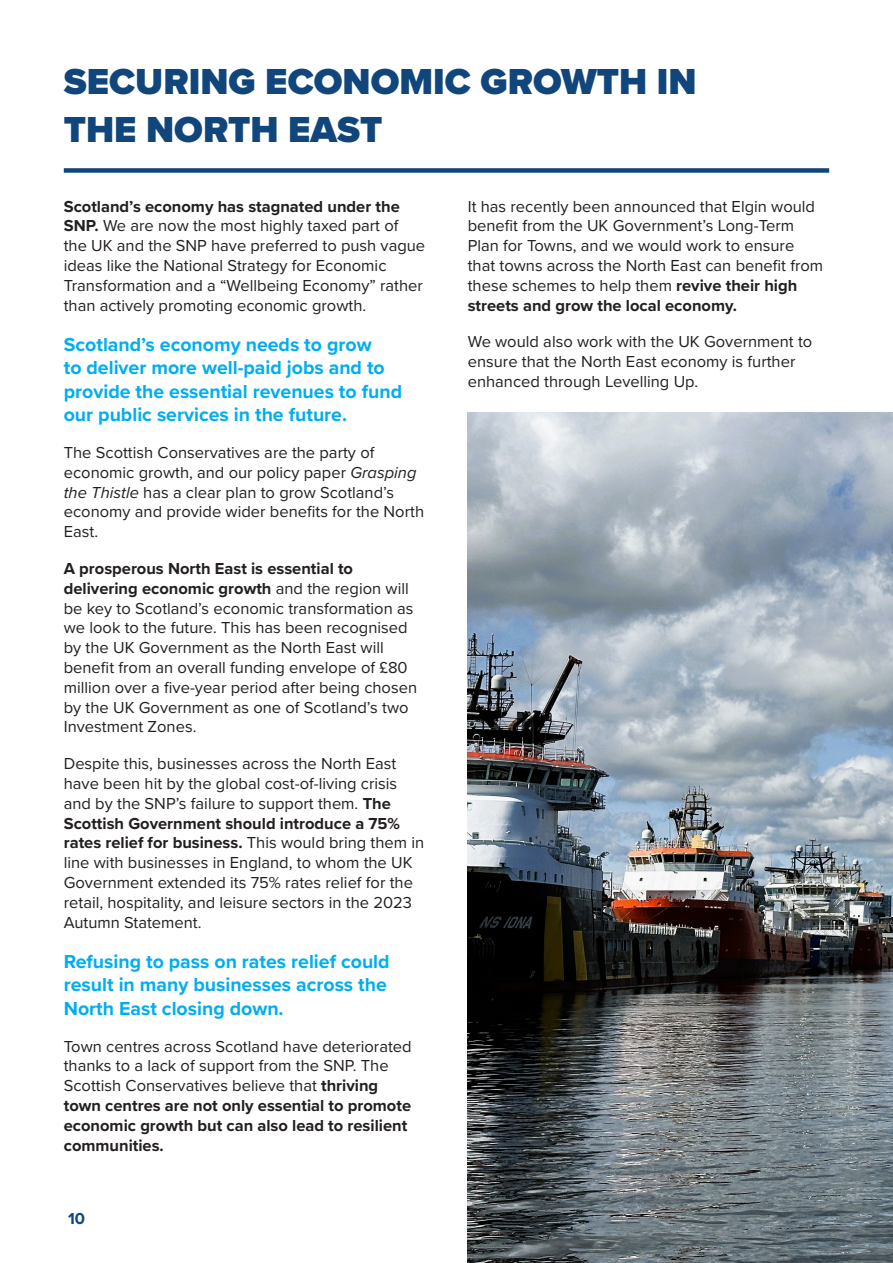
<style>
.page{position:relative;width:893px;height:1263px;background:#fff}
.page>*{position:absolute;margin:0;border:0;box-sizing:border-box;transform-origin:0 0}
.Heading_1{font:900 37.5px/48px "Proxima Nova";color:#10467c}
.t1{font:700 19.5px/23.4px "Proxima Nova";color:#00aeef}
.t2{font:16.5px/19.8px "Proxima Nova";color:#231f20}
.t3{font:700 16.5px "Proxima Nova";color:#10467c}
.s1{font-weight:700}
.s2{font-style:italic}
</style>
<div class="page">
<div style="left:64px;top:168px;width:765px;height:5px;background:#10467c"></div>
<img style="left:468px;top:412px;width:425px;height:851px">
<p class="Heading_1" style="left:64px;top:58px;width:634px">SECURING ECONOMIC GROWTH IN<br>THE NORTH EAST</p>
<p class="t2" style="left:64px;top:195px;width:363px"><span class="s1">Scotland’s economy has stagnated under the SNP.</span> We are now the most highly taxed part of the UK and the SNP have preferred to push vague ideas like the National Strategy for Economic Transformation and a “Wellbeing Economy” rather than actively promoting economic growth.</p>
<p class="t1" style="left:64px;top:332px;width:340px">Scotland’s economy needs to grow<br>to deliver more well-paid jobs and to provide the essential revenues to fund our public services in the future.</p>
<p class="t2" style="left:64px;top:442px;width:362px">The Scottish Conservatives are the party of economic growth, and our policy paper <span class="s2">Grasping the Thistle</span> has a clear plan to grow Scotland’s economy and provide wider benefits for the North East.</p>
<p class="t2" style="left:64px;top:558px;width:355px"><span class="s1">A prosperous North East is essential to delivering economic growth</span> and the region will be key to Scotland’s economic transformation as we look to the future. This has been recognised by the UK Government as the North East will benefit from an overall funding envelope of £80 million over a five-year period after being chosen by the UK Government as one of Scotland’s two Investment Zones.</p>
<p class="t2" style="left:64px;top:753px;width:362px">Despite this, businesses across the North East have been hit by the global cost-of-living crisis and by the SNP’s failure to support them. <span class="s1">The Scottish Government should introduce a 75% rates relief for business.</span> This would bring them in line with businesses in England, to whom the UK Government extended its 75% rates relief for the retail, hospitality, and leisure sectors in the 2023<br>Autumn Statement.</p>
<p class="t1" style="left:64px;top:949px;width:327px">Refusing to pass on rates relief could result in many businesses across the<br>North East closing down.</p>
<p class="t2" style="left:64px;top:1035px;width:349px">Town centres across Scotland have deteriorated thanks to a lack of support from the SNP. The Scottish Conservatives believe that <span class="s1">thriving town centres are not only essential to promote economic growth but can also lead to resilient communities.</span></p>
<p class="t3" style="left:68px;top:1207px;width:18px">10</p>
<p class="t2" style="left:468px;top:195px;width:357px">It has recently been announced that Elgin would benefit from the UK Government’s Long-Term Plan for Towns, and we would work to ensure that towns across the North East can benefit from these schemes to help them <span class="s1">revive their high streets and grow the local economy.</span></p>
<p class="t2" style="left:468px;top:331px;width:346px">We would also work with the UK Government to ensure that the North East economy is further enhanced through Levelling Up.</p>
</div>
